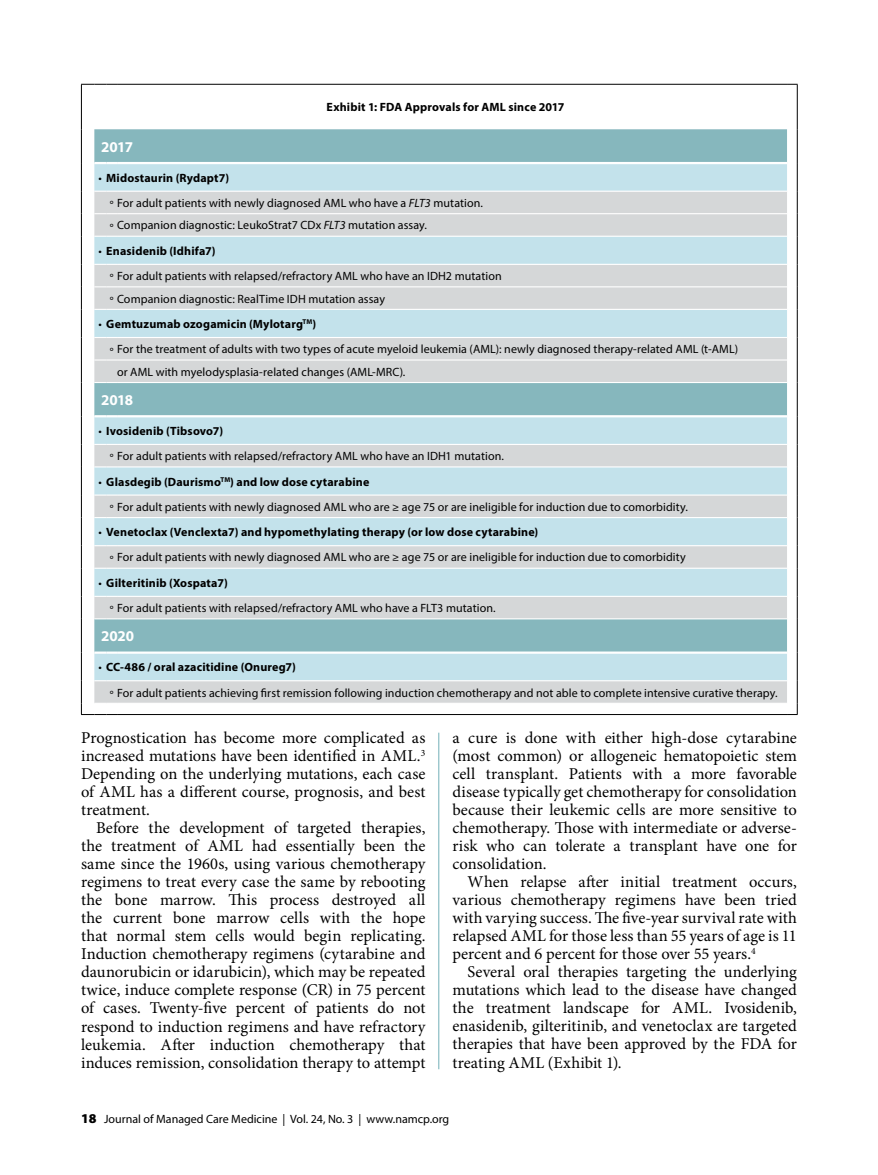
<style>
.page{position:relative;width:878px;height:1175px;background:#fff}
.page>*{position:absolute;margin:0;border:0;box-sizing:border-box;transform-origin:0 0}
.t1{font:16.5px/18px "Minion Pro";letter-spacing:-.005em;color:#000;text-align:justify}
.t2{font:700 15px "Myriad Pro";letter-spacing:-.015em;color:#fff}
.t3{font:12px/25.3px "Myriad Pro";letter-spacing:.01em;color:#000}
.t4{font:700 12px "Myriad Pro";letter-spacing:.015em;color:#000}
.s1{font-weight:700}
.s2{font-style:italic}
.s3{font-weight:900;font-size:13.5px}
</style>
<div class="page">
<hr style="left:438px;top:732px;width:1px;height:337px;background:#73afb7">
<div style="left:94px;top:129px;width:693px;height:33px;background:#86b7bd"></div>
<svg style="left:94px;top:164px;width:693px;height:27px;background:#c4e2eb"></svg>
<svg style="left:94px;top:192px;width:693px;height:510px;background:#c4d7dc"></svg>
<hr style="left:81px;top:85px;width:1px;height:44px;background:#000">
<svg style="left:81px;top:84px;width:36px;height:1px"></svg>
<hr style="left:117px;top:84px;width:670px;height:1px;background:#000">
<hr style="left:796px;top:85px;width:1px;height:44px;background:#000">
<hr style="left:81px;top:129px;width:1px;height:34px;background:#000">
<hr style="left:796px;top:129px;width:1px;height:34px;background:#000">
<svg style="left:81px;top:163px;width:1px;height:219px"></svg>
<svg style="left:796px;top:163px;width:1px;height:219px"></svg>
<hr style="left:81px;top:382px;width:1px;height:34px;background:#000">
<hr style="left:796px;top:382px;width:1px;height:34px;background:#000">
<svg style="left:81px;top:416px;width:1px;height:203px"></svg>
<svg style="left:796px;top:416px;width:1px;height:203px"></svg>
<hr style="left:81px;top:619px;width:1px;height:33px;background:#000">
<hr style="left:796px;top:619px;width:1px;height:33px;background:#000">
<hr style="left:117px;top:714px;width:670px;height:1px;background:#000">
<svg style="left:787px;top:652px;width:10px;height:63px"></svg>
<svg style="left:94px;top:213px;width:23px;height:1px"></svg>
<hr style="left:117px;top:213px;width:670px;height:1px;background:#fff">
<svg style="left:94px;top:236px;width:23px;height:1px"></svg>
<hr style="left:117px;top:236px;width:670px;height:1px;background:#fff">
<svg style="left:94px;top:264px;width:23px;height:1px"></svg>
<hr style="left:117px;top:264px;width:670px;height:1px;background:#fff">
<svg style="left:94px;top:286px;width:23px;height:1px"></svg>
<hr style="left:117px;top:286px;width:670px;height:1px;background:#fff">
<svg style="left:94px;top:309px;width:23px;height:1px"></svg>
<hr style="left:117px;top:309px;width:670px;height:1px;background:#fff">
<svg style="left:94px;top:337px;width:23px;height:1px"></svg>
<hr style="left:117px;top:337px;width:670px;height:1px;background:#fff">
<svg style="left:94px;top:359px;width:23px;height:1px"></svg>
<hr style="left:117px;top:359px;width:670px;height:1px;background:#fff">
<svg style="left:94px;top:382px;width:23px;height:1px"></svg>
<hr style="left:117px;top:382px;width:670px;height:1px;background:#fff">
<svg style="left:94px;top:415px;width:23px;height:2px"></svg>
<hr style="left:117px;top:415px;width:670px;height:2px;background:#fff">
<svg style="left:94px;top:444px;width:23px;height:1px"></svg>
<hr style="left:117px;top:444px;width:670px;height:1px;background:#fff">
<svg style="left:94px;top:466px;width:23px;height:1px"></svg>
<hr style="left:117px;top:466px;width:670px;height:1px;background:#fff">
<svg style="left:94px;top:494px;width:23px;height:1px"></svg>
<hr style="left:117px;top:494px;width:670px;height:1px;background:#fff">
<svg style="left:94px;top:517px;width:23px;height:1px"></svg>
<hr style="left:117px;top:517px;width:670px;height:1px;background:#fff">
<svg style="left:94px;top:545px;width:23px;height:1px"></svg>
<hr style="left:117px;top:545px;width:670px;height:1px;background:#fff">
<svg style="left:94px;top:567px;width:23px;height:2px"></svg>
<hr style="left:117px;top:567px;width:670px;height:2px;background:#fff">
<svg style="left:94px;top:596px;width:23px;height:1px"></svg>
<hr style="left:117px;top:596px;width:670px;height:1px;background:#fff">
<svg style="left:94px;top:618px;width:23px;height:1px"></svg>
<hr style="left:117px;top:618px;width:670px;height:1px;background:#fff">
<hr style="left:117px;top:651px;width:670px;height:2px;background:#fff">
<hr style="left:117px;top:680px;width:670px;height:1px;background:#fff">
<svg style="left:81px;top:651px;width:36px;height:64px"></svg>
<p class="t4" style="left:326px;top:99px;width:239px">Exhibit 1: FDA Approvals for AML since 2017</p>
<p class="t2" style="left:101px;top:137px;width:33px">2017</p>
<p class="t3" style="left:110px;top:165px;width:375px;text-indent:-11px">• <span class="s1">Midostaurin (Rydapt7)<br></span>° For adult patients with newly diagnosed AML who have a <span class="s2">FLT3</span> mutation.</p>
<p class="t3" style="left:110px;top:212px;width:319px">° Companion diagnostic: LeukoStrat7 CDx <span class="s2">FLT3</span> mutation assay.</p>
<p class="t3" style="left:110px;top:238px;width:393px;text-indent:-11px">• <span class="s1">Enasidenib (Idhifa7)<br></span>° For adult patients with relapsed/refractory AML who have an IDH2 mutation</p>
<p class="t3" style="left:110px;top:286px;width:277px">° Companion diagnostic: RealTime IDH mutation assay</p>
<p class="t3" style="left:110px;top:311px;width:630px;text-indent:-11px">• <span class="s1">Gemtuzumab ozogamicin (Mylotarg</span><sup>TM</sup><span class="s1">)<br></span>° For the treatment of adults with two types of acute myeloid leukemia (AML): newly diagnosed therapy-related AML (t-AML)</p>
<p class="t3" style="left:117px;top:359px;width:290px">or AML with myelodysplasia-related changes (AML-MRC).</p>
<p class="t2" style="left:101px;top:390px;width:34px">2018</p>
<p class="t3" style="left:110px;top:418px;width:396px;text-indent:-11px">• <span class="s1">Ivosidenib (Tibsovo7)<br></span>° For adult patients with relapsed/refractory AML who have an IDH1 mutation.</p>
<p class="t3" style="left:110px;top:468px;width:579px;text-indent:-11px">• <span class="s1">Glasdegib (Daurismo</span><sup>TM</sup><span class="s1">) and low dose cytarabine<br></span>° For adult patients with newly diagnosed AML who are ≥ age 75 or are ineligible for induction due to comorbidity.</p>
<p class="t3" style="left:110px;top:519px;width:577px;text-indent:-11px">• <span class="s1">Venetoclax (Venclexta7) and hypomethylating therapy (or low dose cytarabine)<br></span>° For adult patients with newly diagnosed AML who are ≥ age 75 or are ineligible for induction due to comorbidity</p>
<p class="t3" style="left:110px;top:570px;width:387px;text-indent:-11px">• <span class="s1">Gilteritinib (Xospata7)<br></span>° For adult patients with relapsed/refractory AML who have a FLT3 mutation.</p>
<p class="t2" style="left:101px;top:626px;width:35px">2020</p>
<p class="t3" style="left:110px;top:654px;width:669px;text-indent:-11px">• <span class="s1">CC-486 / oral azacitidine (Onureg7)<br></span>° For adult patients achieving first remission following induction chemotherapy and not able to complete intensive curative therapy.</p>
<p class="t1" style="left:81px;top:729px;width:346px">Prognostication has become more complicated as increased mutations have been identified in AML.<sup>3<br></sup>Depending on the underlying mutations, each case of AML has a different course, prognosis, and best treatment.</p>
<p class="t1" style="left:81px;top:819px;width:346px;text-indent:15px">Before the development of targeted therapies, the treatment of AML had essentially been the same since the 1960s, using various chemotherapy regimens to treat every case the same by rebooting the bone marrow. This process destroyed all the current bone marrow cells with the hope that normal stem cells would begin replicating.<br>Induction chemotherapy regimens (cytarabine and daunorubicin or idarubicin), which may be repeated twice, induce complete response (CR) in 75 percent of cases. Twenty-five percent of patients do not respond to induction regimens and have refractory leukemia. After induction chemotherapy that induces remission, consolidation therapy to attempt</p>
<p class="t1" style="left:452px;top:729px;width:346px">a cure is done with either high-dose cytarabine (most common) or allogeneic hematopoietic stem cell transplant. Patients with a more favorable disease typically get chemotherapy for consolidation because their leukemic cells are more sensitive to chemotherapy. Those with intermediate or adverse&shy;risk who can tolerate a transplant have one for consolidation.</p>
<p class="t1" style="left:452px;top:873px;width:346px;text-indent:15px">When relapse after initial treatment occurs, various chemotherapy regimens have been tried with varying success. The five-year survival rate with relapsed AML for those less than 55 years of age is 11 percent and 6 percent for those over 55 years.<sup>4</sup></p>
<p class="t1" style="left:452px;top:963px;width:346px;text-indent:15px">Several oral therapies targeting the underlying mutations which lead to the disease have changed the treatment landscape for AML. Ivosidenib, enasidenib, gilteritinib, and venetoclax are targeted therapies that have been approved by the FDA for treating AML (Exhibit 1).</p>
<p class="t3" style="left:81px;top:1106px;width:370px"><span class="s3">18</span> Journal of Managed Care Medicine | Vol. 24, No. 3 | www.namcp.org</p>
</div>
